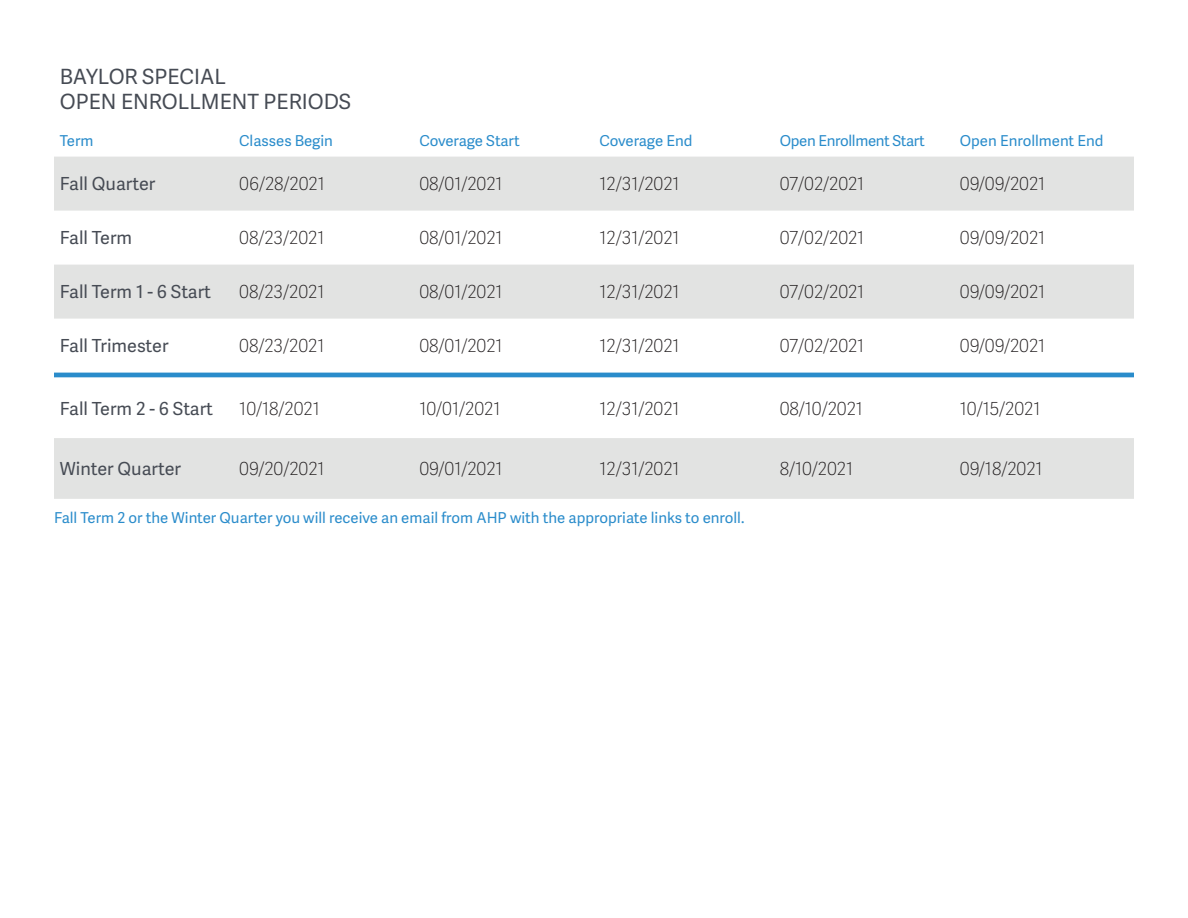
<style>
.page{position:relative;width:1188px;height:918px;background:#fff}
.page>*{position:absolute;margin:0;border:0;box-sizing:border-box;transform-origin:0 0}
.t1{font:21px/25.2px "Adelle Sans";color:#464b54}
.t2{font:100 18px "Adelle Sans";color:#231f20}
.t3{font:18px "Adelle Sans";color:#464b54}
.t4{font:15px "Adelle Sans";color:#2a8ccb}
.t5{font:15px "Adelle Sans";letter-spacing:-.02em;color:#2a8ccb}
</style>
<div class="page">
<svg style="left:54px;top:157px;width:1080px;height:342px"></svg>
<hr style="left:54px;top:373px;width:1080px;height:4px;background:#2a8ccb">
<p class="t1" style="left:60px;top:63px;width:293px">BAYLOR SPECIAL<br>OPEN ENROLLMENT PERIODS</p>
<p class="t4" style="left:60px;top:130px;width:35px">Term</p>
<p class="t4" style="left:239px;top:130px;width:95px">Classes Begin</p>
<p class="t4" style="left:419px;top:130px;width:102px">Coverage Start</p>
<p class="t4" style="left:600px;top:130px;width:94px">Coverage End</p>
<p class="t5" style="left:780px;top:130px;width:147px">Open Enrollment Start</p>
<p class="t4" style="left:960px;top:130px;width:145px">Open Enrollment End</p>
<p class="t3" style="left:60px;top:171px;width:97px">Fall Quarter</p>
<p class="t2" style="left:239px;top:171px;width:87px">06/28/2021</p>
<p class="t2" style="left:419px;top:171px;width:85px">08/01/2021</p>
<p class="t2" style="left:600px;top:171px;width:82px">12/31/2021</p>
<p class="t2" style="left:780px;top:171px;width:86px">07/02/2021</p>
<p class="t2" style="left:960px;top:171px;width:87px">09/09/2021</p>
<p class="t3" style="left:60px;top:225px;width:74px">Fall Term</p>
<p class="t2" style="left:239px;top:225px;width:87px">08/23/2021</p>
<p class="t2" style="left:419px;top:225px;width:85px">08/01/2021</p>
<p class="t2" style="left:600px;top:225px;width:82px">12/31/2021</p>
<p class="t2" style="left:780px;top:225px;width:86px">07/02/2021</p>
<p class="t2" style="left:960px;top:225px;width:87px">09/09/2021</p>
<p class="t3" style="left:60px;top:279px;width:153px">Fall Term 1 - 6 Start</p>
<p class="t2" style="left:239px;top:279px;width:87px">08/23/2021</p>
<p class="t2" style="left:419px;top:279px;width:85px">08/01/2021</p>
<p class="t2" style="left:600px;top:279px;width:82px">12/31/2021</p>
<p class="t2" style="left:780px;top:279px;width:86px">07/02/2021</p>
<p class="t2" style="left:960px;top:279px;width:87px">09/09/2021</p>
<p class="t3" style="left:60px;top:333px;width:110px">Fall Trimester</p>
<p class="t2" style="left:239px;top:333px;width:87px">08/23/2021</p>
<p class="t2" style="left:419px;top:333px;width:85px">08/01/2021</p>
<p class="t2" style="left:600px;top:333px;width:82px">12/31/2021</p>
<p class="t2" style="left:780px;top:333px;width:86px">07/02/2021</p>
<p class="t2" style="left:960px;top:333px;width:87px">09/09/2021</p>
<p class="t3" style="left:60px;top:395px;width:155px">Fall Term 2 - 6 Start</p>
<p class="t2" style="left:239px;top:395px;width:82px">10/18/2021</p>
<p class="t2" style="left:419px;top:395px;width:83px">10/01/2021</p>
<p class="t2" style="left:600px;top:395px;width:82px">12/31/2021</p>
<p class="t2" style="left:780px;top:395px;width:85px">08/10/2021</p>
<p class="t2" style="left:960px;top:395px;width:82px">10/15/2021</p>
<p class="t3" style="left:60px;top:456px;width:123px">Winter Quarter</p>
<p class="t2" style="left:239px;top:456px;width:87px">09/20/2021</p>
<p class="t2" style="left:419px;top:456px;width:85px">09/01/2021</p>
<p class="t2" style="left:600px;top:456px;width:82px">12/31/2021</p>
<p class="t2" style="left:780px;top:456px;width:75px">8/10/2021</p>
<p class="t2" style="left:960px;top:456px;width:84px">09/18/2021</p>
<p class="t4" style="left:54px;top:507px;width:692px">Fall Term 2 or the Winter Quarter you will receive an email from AHP with the appropriate links to enroll.</p>
</div>
